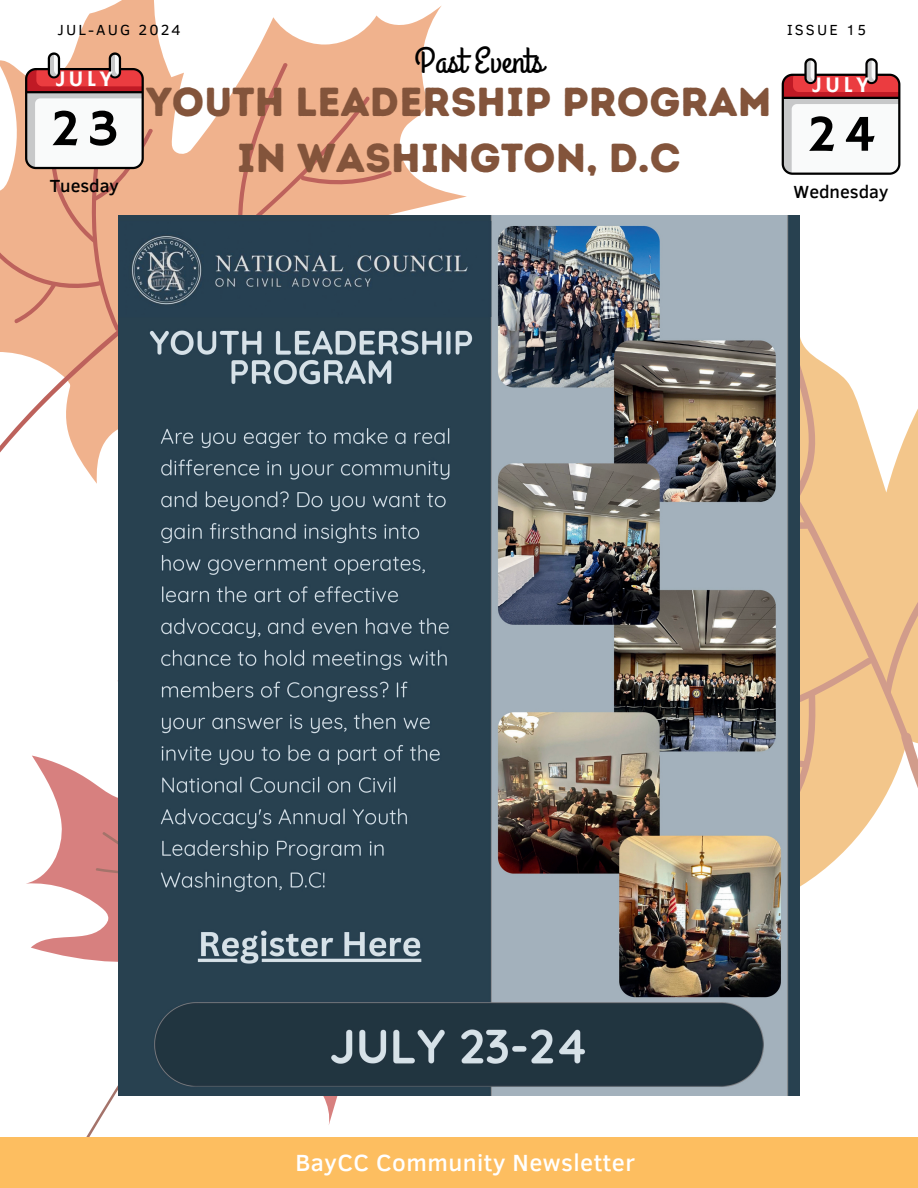
<style>
.page{position:relative;width:918px;height:1188px;background:#fff}
.page>*{position:absolute;margin:0;border:0;box-sizing:border-box;transform-origin:0 0}
.t1{font:52.05px "Hammersmith One";color:#000}
.t2{font:40.5px/56.2px "Intro Rust Base";color:#83543b;text-align:center}
.t3{font:36px "Grand Hotel";color:#000}
.t4{font:500 24px "Clear Sans";letter-spacing:.02em;color:#fff}
.t5{font:22.65px "Hammersmith One";letter-spacing:.14em;color:#fff}
.t6{font:500 18px "Clear Sans";color:#000}
.t7{font:15px "Clear Sans";letter-spacing:.14em;color:#000}
</style>
<div class="page">
<svg style="left:46px;top:766px;width:292px;height:371px"></svg>
<svg style="left:95px;top:766px;width:23px;height:261px"></svg>
<svg style="left:799px;top:233px;width:119px;height:673px"></svg>
<svg style="left:900px;top:730px;width:18px;height:176px"></svg>
<svg style="left:799px;top:314px;width:113px;height:434px;fill:#f3c68b"></svg>
<svg style="left:799px;top:359px;width:17px;height:171px;background:#dbb087"></svg>
<svg style="left:884px;top:324px;width:34px;height:373px"></svg>
<svg style="left:799px;top:626px;width:75px;height:237px;background:#eec390"></svg>
<svg style="left:74px;top:0;width:393px;height:200px"></svg>
<div style="left:0;top:1137px;width:918px;height:51px;background:#fdbe60"></div>
<svg style="left:0;top:52px;width:452px;height:394px"></svg>
<img style="left:118px;top:215px;width:681px;height:881px">
<svg style="left:782px;top:58px;width:118px;height:117px"></svg>
<p class="t7" style="left:57px;top:20px;width:125px">JUL-AUG 2024</p>
<p class="t5" style="left:56px;top:66px;width:58px">JULY</p>
<p class="t1" style="left:50px;top:98px;width:69px">23</p>
<p class="t6" style="left:50px;top:173px;width:71px">Tuesday</p>
<p class="t3" style="left:415px;top:38px;width:130px">Past Events</p>
<p class="t2" style="left:146px;top:74px;width:627px">YOUTH LEADERSHIP PROGRAM<br>IN WASHINGTON, D.C</p>
<p class="t7" style="left:787px;top:20px;width:81px">ISSUE 15</p>
<p class="t5" style="left:813px;top:72px;width:58px">JULY</p>
<p class="t1" style="left:807px;top:104px;width:69px">24</p>
<p class="t6" style="left:794px;top:179px;width:96px">Wednesday</p>
<p class="t4" style="left:295px;top:1146px;width:341px">BayCC Community Newsletter</p>
</div>
